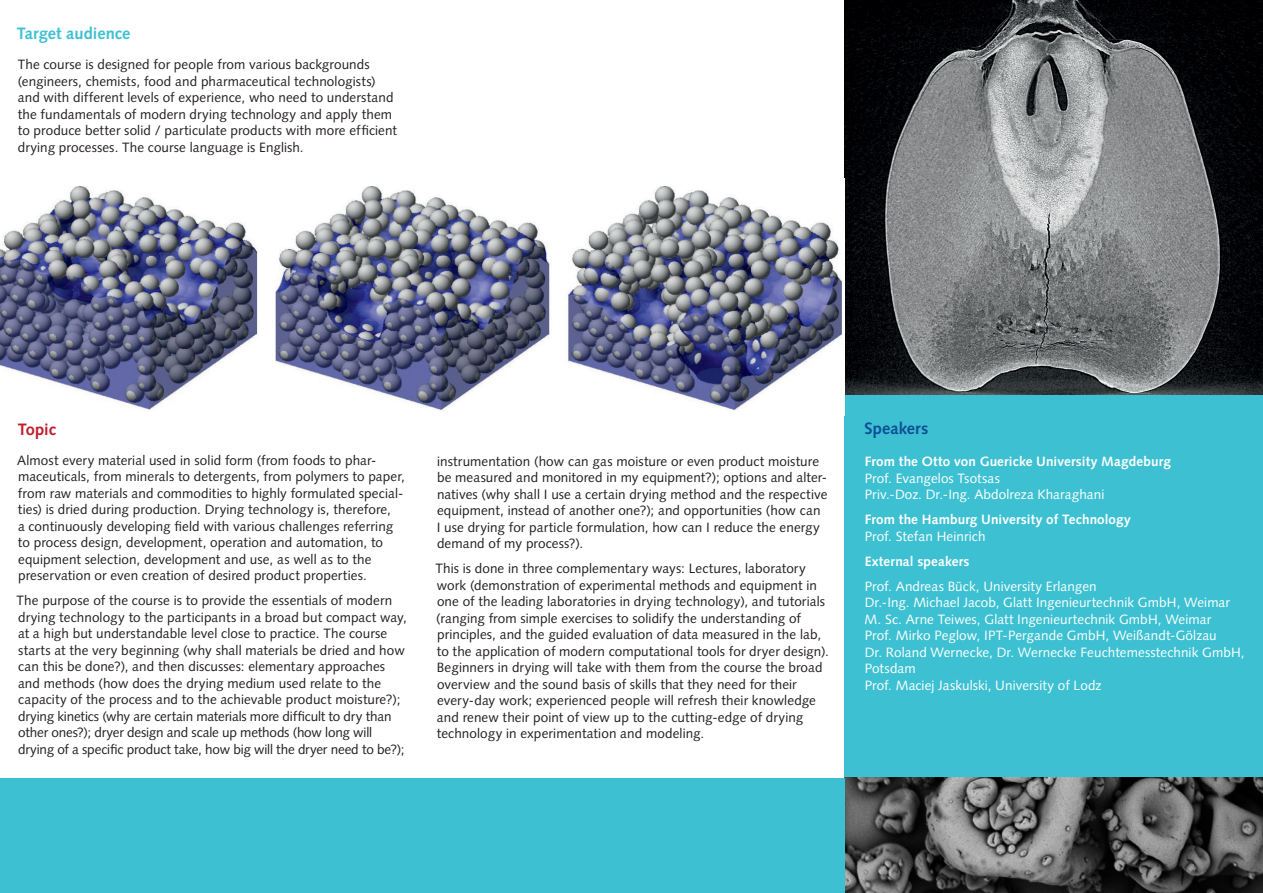
<style>
.page{position:relative;width:1263px;height:893px;background:#fff}
.page>*{position:absolute;margin:0;border:0;box-sizing:border-box;transform-origin:0 0}
.vdo_Absatz_Überschri{font:700 16.5px "Syntax LT Std";color:#3dc1d2}
.vdo_Absatz_Überschri-2{font:700 16.5px "Syntax LT Std";letter-spacing:.005em;color:#0f4d96}
.vdo_Absatz_Überschri-3{font:700 16.5px "Syntax LT Std";letter-spacing:-.005em;color:#be1d2c}
.vdo_Einfacher_Fließt{font:13.5px/16.5px "Syntax LT Std";letter-spacing:.005em;color:#231f20}
.vdo_Einfacher_Fließt-2{font:13.5px/16.5px "Syntax LT Std";letter-spacing:.005em;color:#fff}
.vdo_Einfacher_Fließt-3{font:700 13.5px/16.5px "Syntax LT Std";letter-spacing:.01em;color:#fff}
.s1{font-weight:700}
.s2{font-weight:400}
</style>
<div class="page">
<img style="left:845px;top:0;width:418px;height:395px">
<img style="left:845px;top:777px;width:418px;height:116px">
<div style="left:845px;top:395px;width:418px;height:382px;background:#3dc1d2"></div>
<img style="left:0;top:186px;width:842px;height:224px">
<div style="left:0;top:778px;width:845px;height:115px;background:#3dc1d2"></div>
<p class="vdo_Absatz_Überschri" style="left:17px;top:24px;width:115px">Target audience</p>
<p class="vdo_Einfacher_Fließt" style="left:18px;top:56px;width:381px">The course is designed for people from various backgrounds (engineers, chemists, food and pharmaceutical technologists) and with different levels of experience, who need to understand the fundamentals of modern drying technology and apply them to produce better solid / particulate products with more efficient drying processes. The course language is English.</p>
<p class="vdo_Absatz_Überschri-3" style="left:18px;top:420px;width:40px">Topic</p>
<p class="vdo_Einfacher_Fließt" style="left:17px;top:452px;width:389px">Almost every material used in solid form (from foods to phar&shy;maceuticals, from minerals to detergents, from polymers to paper, from raw materials and commodities to highly formulated special&shy;ties) is dried during production. Drying technology is, therefore,<br>a continuously developing field with various challenges referring to process design, development, operation and automation, to equipment selection, development and use, as well as to the preservation or even creation of desired product properties.</p>
<p class="vdo_Einfacher_Fließt" style="left:17px;top:592px;width:392px">The purpose of the course is to provide the essentials of modern drying technology to the participants in a broad but compact way, at a high but understandable level close to practice. The course starts at the very beginning (why shall materials be dried and how can this be done?), and then discusses: elementary approaches and methods (how does the drying medium used relate to the capacity of the process and to the achievable product moisture?); drying kinetics (why are certain materials more difficult to dry than other ones?); dryer design and scale up methods (how long will drying of a specific product take, how big will the dryer need to be?);</p>
<p class="vdo_Einfacher_Fließt" style="left:437px;top:453px;width:392px">instrumentation (how can gas moisture or even product moisture be measured and monitored in my equipment?); options and alter&shy;natives (why shall I use a certain drying method and the respective equipment, instead of another one?); and opportunities (how can<br>I use drying for particle formulation, how can I reduce the energy demand of my process?).</p>
<p class="vdo_Einfacher_Fließt" style="left:435px;top:560px;width:395px">This is done in three complementary ways: Lectures, laboratory work (demonstration of experimental methods and equipment in one of the leading laboratories in drying technology), and tutorials (ranging from simple exercises to solidify the understanding of principles, and the guided evaluation of data measured in the lab, to the application of modern computational tools for dryer design).<br>Beginners in drying will take with them from the course the broad overview and the sound basis of skills that they need for their every-day work; experienced people will refresh their knowledge and renew their point of view up to the cutting-edge of drying technology in experimentation and modeling.</p>
<p class="vdo_Absatz_Überschri-2" style="left:864px;top:419px;width:65px">Speakers</p>
<p class="vdo_Einfacher_Fließt-2" style="left:865px;top:453px;width:308px"><span class="s1">From the Otto von Guericke University Magdeburg<br></span>Prof. Evangelos Tsotsas<br>Priv.-Doz. Dr.-Ing. Abdolreza Kharaghani</p>
<p class="vdo_Einfacher_Fließt-3" style="left:865px;top:512px;width:268px">From the Hamburg University of Technology<br><span class="s2">Prof. Stefan Heinrich</span></p>
<p class="vdo_Einfacher_Fließt-3" style="left:865px;top:553px;width:106px">External speakers</p>
<p class="vdo_Einfacher_Fließt-2" style="left:864px;top:578px;width:382px">Prof. Andreas Bück, University Erlangen<br>Dr.-Ing. Michael Jacob, Glatt Ingenieurtechnik GmbH, Weimar M. Sc. Arne Teiwes, Glatt Ingenieurtechnik GmbH, Weimar<br>Prof. Mirko Peglow, IPT-Pergande GmbH, Weißandt-Gölzau<br>Dr. Roland Wernecke, Dr. Wernecke Feuchtemesstechnik GmbH, Potsdam<br>Prof. Maciej Jaskulski, University of Lodz</p>
</div>
